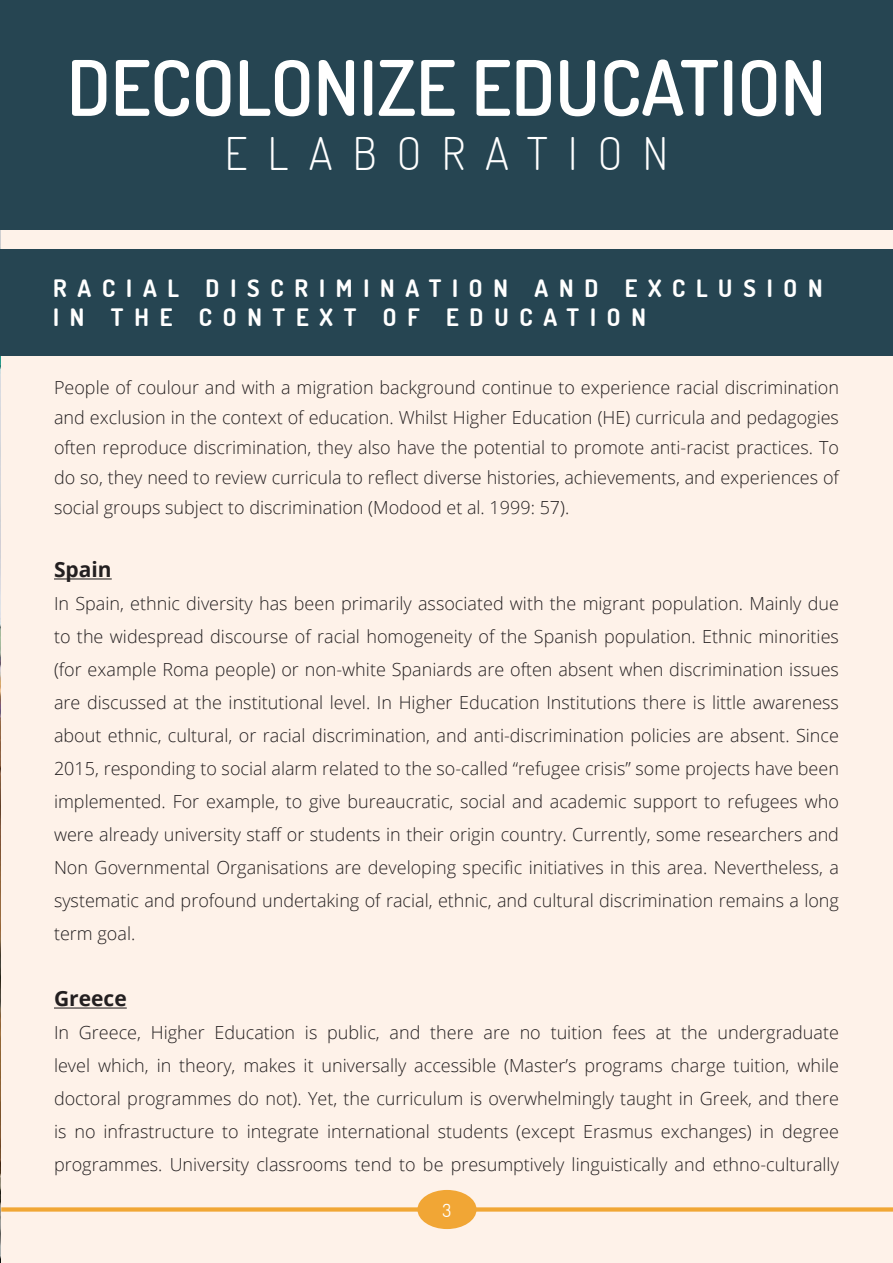
<style>
.page{position:relative;width:893px;height:1263px;background:#fff}
.page>*{position:absolute;margin:0;border:0;box-sizing:border-box;transform-origin:0 0}
.t1{font:600 76.5px "Aka Acid Dosis";color:#fff}
.t2{font:300 45px "Aka Acid Dosis";letter-spacing:.45em;color:#fff}
.t3{font:700 24px/28.8px "Aka Acid Dosis";letter-spacing:.45em;color:#fff}
.t4{font:700 21px "Open Sans";color:#231f20}
.t5{font:300 18px/33px "Open Sans";color:#231f20;text-align:justify}
.t6{font:18px "Aka Acid Dosis";color:#fff}
</style>
<div class="page">
<div style="left:1px;top:1px;width:892px;height:1262px;background:#fef2e9"></div>
<svg style="left:1px;top:1207px;width:892px;height:4px;fill:#f1a735"></svg>
<div style="left:417px;top:1190px;width:60px;height:39px;background:#f1a635;border-radius:50%"></div>
<img style="left:0;top:230px;width:1px;height:1033px">
<div style="left:0;top:0;width:893px;height:230px;background:#264552"></div>
<hr style="left:54px;top:578px;width:58px;height:1px;background:#231f20">
<hr style="left:54px;top:1007px;width:73px;height:1px;background:#231f20">
<div style="left:0;top:250px;width:893px;height:106px;background:#264552"></div>
<h1 class="t1" style="left:67px;top:38px;width:760px">DECOLONIZE EDUCATION</h1>
<h2 class="t2" style="left:225px;top:124px;width:445px">ELABORATION</h2>
<h3 class="t3" style="left:53px;top:274px;width:771px">RACIAL DISCRIMINATION AND EXCLUSION<br>IN THE CONTEXT OF EDUCATION</h3>
<p class="t5" style="left:54px;top:372px;width:786px;line-height:30px">People of coulour and with a migration background continue to experience racial discrimination and exclusion in the context of education. Whilst Higher Education (HE) curricula and pedagogies often reproduce discrimination, they also have the potential to promote anti-racist practices. To do so, they need to review curricula to reflect diverse histories, achievements, and experiences of social groups subject to discrimination (Modood et al. 1999: 57).</p>
<p class="t4" style="left:54px;top:555px;width:59px">Spain</p>
<p class="t5" style="left:54px;top:587px;width:786px">In Spain, ethnic diversity has been primarily associated with the migrant population. Mainly due to the widespread discourse of racial homogeneity of the Spanish population. Ethnic minorities (for example Roma people) or non-white Spaniards are often absent when discrimination issues are discussed at the institutional level. In Higher Education Institutions there is little awareness about ethnic, cultural, or racial discrimination, and anti-discrimination policies are absent. Since 2015, responding to social alarm related to the so-called “refugee crisis” some projects have been implemented. For example, to give bureaucratic, social and academic support to refugees who were already university staff or students in their origin country. Currently, some researchers and Non Governmental Organisations are developing specific initiatives in this area. Nevertheless, a systematic and profound undertaking of racial, ethnic, and cultural discrimination remains a long term goal.</p>
<p class="t4" style="left:54px;top:984px;width:74px">Greece</p>
<p class="t5" style="left:54px;top:1016px;width:786px">In Greece, Higher Education is public, and there are no tuition fees at the undergraduate level which, in theory, makes it universally accessible (Master’s programs charge tuition, while doctoral programmes do not). Yet, the curriculum is overwhelmingly taught in Greek, and there is no infrastructure to integrate international students (except Erasmus exchanges) in degree programmes. University classrooms tend to be presumptively linguistically and ethno-culturally</p>
<p class="t6" style="left:443px;top:1198px;width:10px">3</p>
</div>
